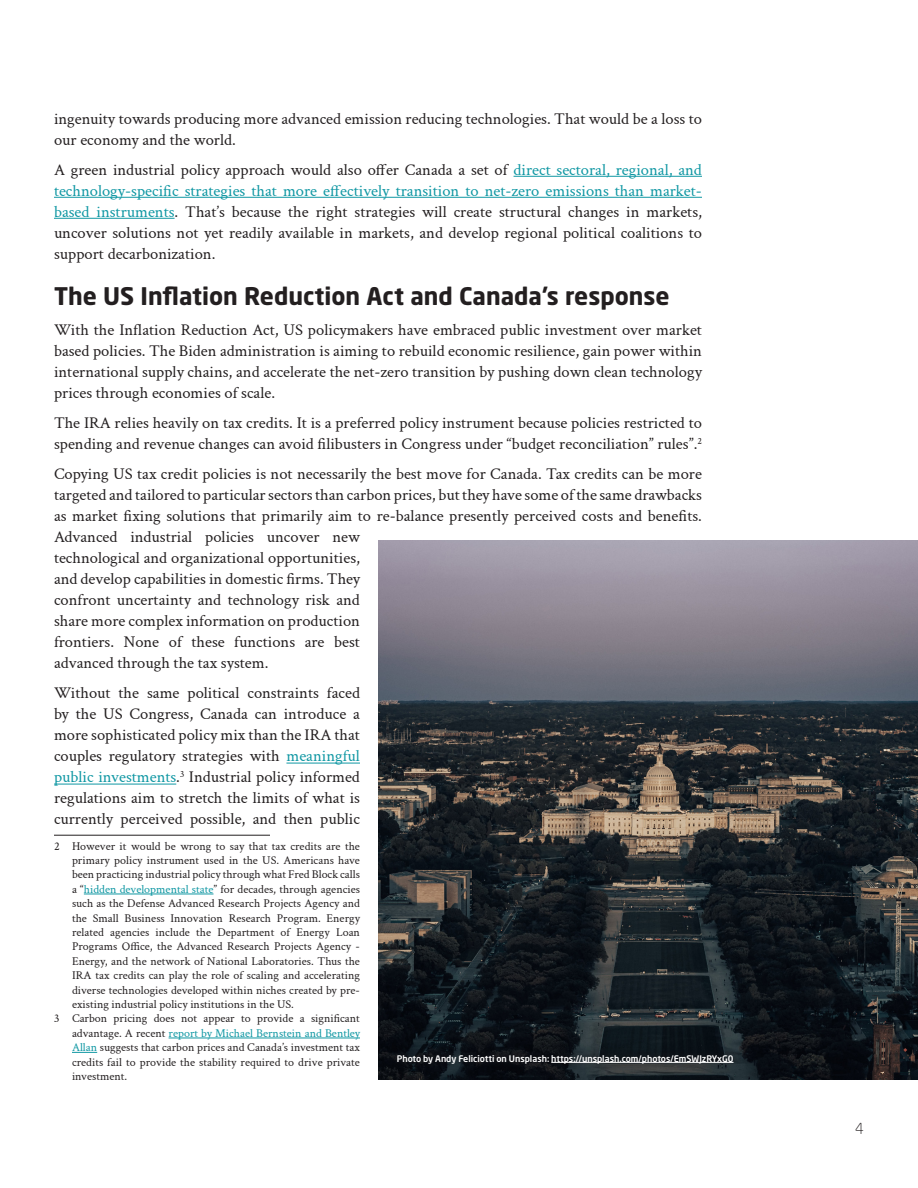
<style>
.page{position:relative;width:918px;height:1188px;background:#fff}
.page>*{position:absolute;margin:0;border:0;box-sizing:border-box;transform-origin:0 0}
._3_-_Header{font:700 24px "Neo Sans W1 G";color:#231f20}
._3_-_Paragraph{font:16.5px/21px "Crimson Text";color:#231f20}
.t1{font:300 15px "Neo Sans W1 G";color:#231f20}
._4-_foot_notes{font:12px/14.4px "Crimson Text";color:#231f20;text-align:justify}
._3_-_Sub_header{font:500 9px "Neo Sans W1 G";color:#fff}
.s1{color:#0f97a3}
</style>
<div class="page">
<hr style="left:514px;top:176px;width:188px;height:1px;background:#0f97a3">
<hr style="left:54px;top:197px;width:648px;height:1px;background:#0f97a3">
<hr style="left:54px;top:218px;width:121px;height:1px;background:#0f97a3">
<hr style="left:286px;top:763px;width:74px;height:1px;background:#0f97a3">
<hr style="left:54px;top:784px;width:122px;height:1px;background:#0f97a3">
<hr style="left:54px;top:835px;width:216px;height:1px;background:#231f20">
<hr style="left:84px;top:894px;width:129px;height:1px;background:#0f97a3">
<hr style="left:169px;top:1038px;width:191px;height:1px;background:#0f97a3">
<svg style="left:72px;top:1052px;width:25px;height:1px"></svg>
<img style="left:378px;top:540px;width:540px;height:540px">
<div style="left:389px;top:1047px;width:352px;height:24px;background:#231f20;opacity:.75"></div>
<hr style="left:551px;top:1062px;width:183px;height:1px;background:#fff">
<p class="_3_-_Paragraph" style="left:54px;top:107px;width:650px">ingenuity towards producing more advanced emission reducing technologies. That would be a loss to our economy and the world.</p>
<p class="_3_-_Paragraph" style="left:54px;top:158px;width:650px;text-align:justify">A green industrial policy approach would also offer Canada a set of <span class="s1">direct sectoral, regional, and technology-specific strategies that more effectively transition to net-zero emissions than market&shy;based instruments</span>. That’s because the right strategies will create structural changes in markets, uncover solutions not yet readily available in markets, and develop regional political coalitions to support decarbonization.</p>
<p class="_3_-_Header" style="left:54px;top:281px;width:617px">The US Inflation Reduction Act and Canada’s response</p>
<p class="_3_-_Paragraph" style="left:54px;top:319px;width:649px;text-align:justify">With the Inflation Reduction Act, US policymakers have embraced public investment over market based policies. The Biden administration is aiming to rebuild economic resilience, gain power within international supply chains, and accelerate the net-zero transition by pushing down clean technology prices through economies of scale.</p>
<p class="_3_-_Paragraph" style="left:54px;top:412px;width:650px">The IRA relies heavily on tax credits. It is a preferred policy instrument because policies restricted to spending and revenue changes can avoid filibusters in Congress under “budget reconciliation” rules”.<sup>2</sup></p>
<p class="_3_-_Paragraph" style="left:54px;top:463px;width:650px">Copying US tax credit policies is not necessarily the best move for Canada. Tax credits can be more targeted and tailored to particular sectors than carbon prices, but they have some of the same drawbacks as market fixing solutions that primarily aim to re-balance presently perceived costs and benefits.<br>Advanced industrial policies uncover new<br>technological and organizational opportunities,<br>and develop capabilities in domestic firms. They<br>confront uncertainty and technology risk and<br>share more complex information on production<br>frontiers. None of these functions are best<br>advanced through the tax system.</p>
<p class="_3_-_Paragraph" style="left:54px;top:682px;width:308px;text-align:justify">Without the same political constraints faced by the US Congress, Canada can introduce a more sophisticated policy mix than the IRA that couples regulatory strategies with <span class="s1">meaningful public investments</span>.<sup>3</sup> Industrial policy informed regulations aim to stretch the limits of what is currently perceived possible, and then public</p>
<p class="_4-_foot_notes" style="left:72px;top:838px;width:290px;text-indent:-18px">2 However it would be wrong to say that tax credits are the primary policy instrument used in the US. Americans have been practicing industrial policy through what Fred Block calls a “<span class="s1">hidden developmental state</span>” for decades, through agencies such as the Defense Advanced Research Projects Agency and the Small Business Innovation Research Program. Energy related agencies include the Department of Energy Loan Programs Office, the Advanced Research Projects Agency - Energy, and the network of National Laboratories. Thus the IRA tax credits can play the role of scaling and accelerating diverse technologies developed within niches created by pre&shy;existing industrial policy institutions in the US.</p>
<p class="_4-_foot_notes" style="left:72px;top:1011px;width:290px;text-indent:-18px">3 Carbon pricing does not appear to provide a significant advantage. A recent <span class="s1">report by Michael Bernstein and Bentley Allan</span> suggests that carbon prices and Canada’s investment tax credits fail to provide the stability required to drive private investment.</p>
<p class="_3_-_Sub_header" style="left:397px;top:1053px;width:338px">Photo by Andy Feliciotti on Unsplash: https://unsplash.com/photos/EmSWJzRYxG0</p>
<p class="t1" style="left:855px;top:1119px;width:10px">4</p>
</div>
